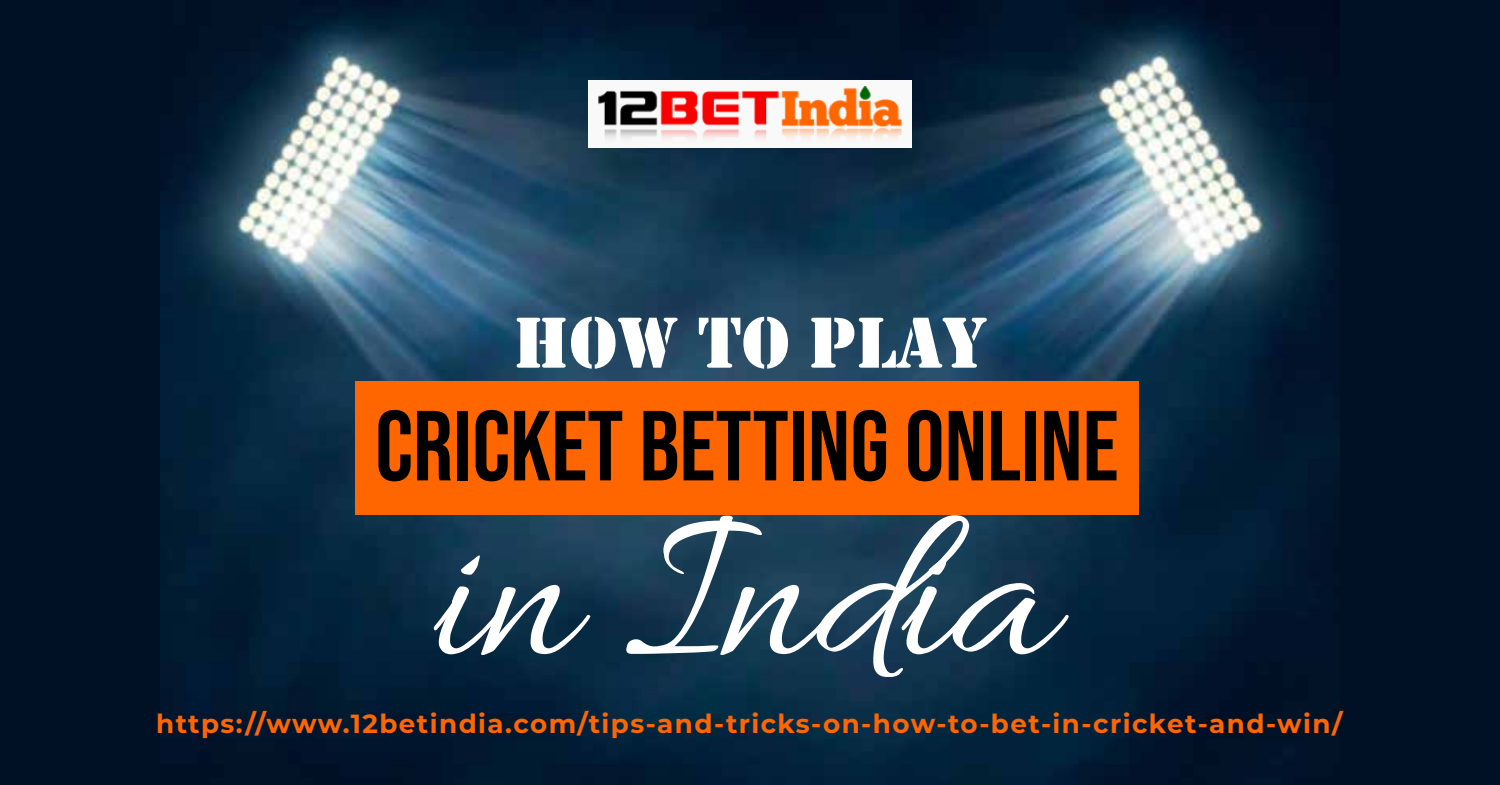
<style>
.page{position:relative;width:1500px;height:785px;background:#001126}
.page>*{position:absolute;margin:0;border:0;box-sizing:border-box;transform-origin:0 0}
.t1{font:226.25px "Allura";color:#fff}
.t2{font:99.25px "Bebas Neue";color:#000}
.t3{font:75px "Stencil";color:#fff}
.t4{font:700 26.25px "Montserrat";letter-spacing:.055em;color:#f60}
</style>
<div class="page">
<img style="left:161px;top:10px;width:1167px;height:775px">
<div style="left:588px;top:81px;width:324px;height:67px;background:#f9f9f9"></div>
<img style="left:598px;top:86px;width:304px;height:53px">
<div style="left:355px;top:381px;width:784px;height:134px;background:#f60"></div>
<h3 class="t3" style="left:513px;top:300px;width:476px">HOW TO PLAY</h3>
<h2 class="t2" style="left:375px;top:390px;width:745px">CRICKET BETTING ONLINE</h2>
<h1 class="t1" style="left:431px;top:468px;width:624px">in India</h1>
<p class="t4" style="left:156px;top:704px;width:1188px">https://www.12betindia.com/tips-and-tricks-on-how-to-bet-in-cricket-and-win/</p>
</div>
